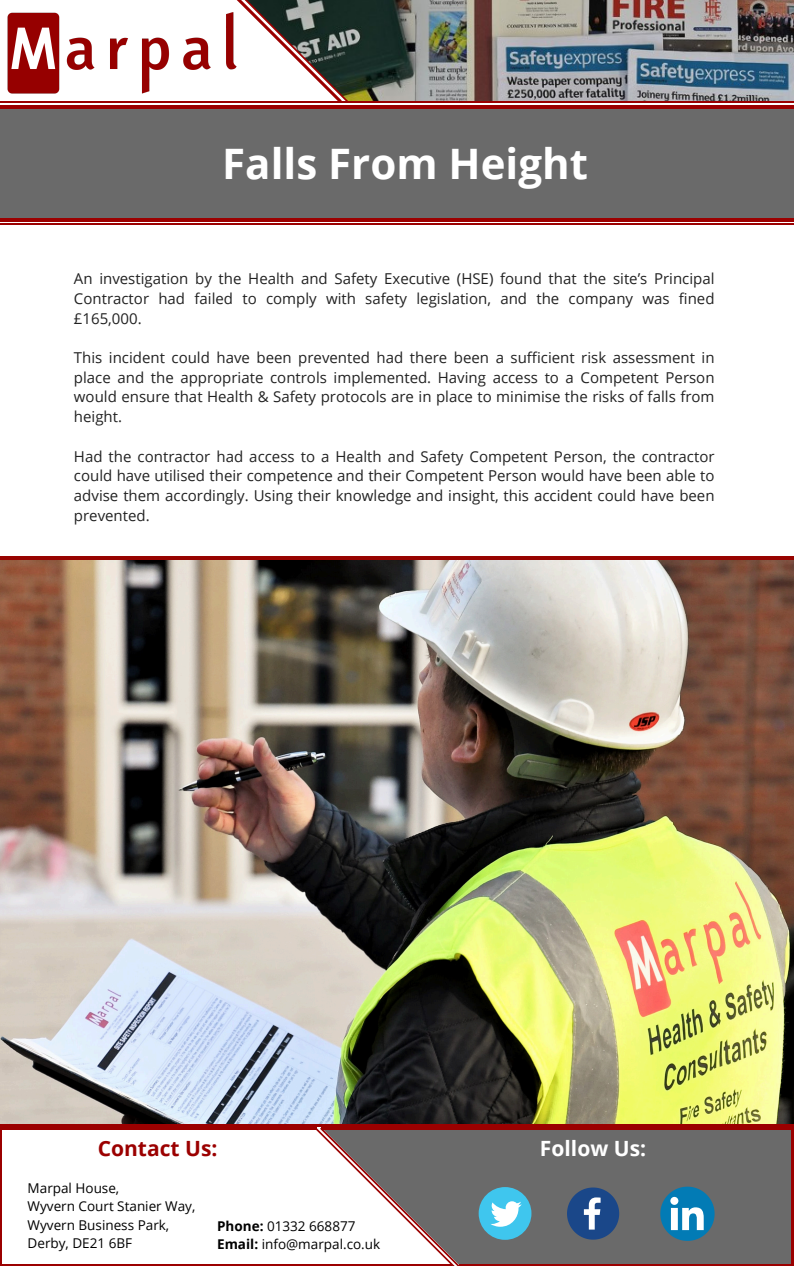
<style>
.page{position:relative;width:794px;height:1266px;background:#fff}
.page>*{position:absolute;margin:0;border:0;box-sizing:border-box;transform-origin:0 0}
.t1{font:700 42px "Open Sans";color:#fff}
.t2{font:700 21px "Open Sans";color:#9b0000}
.t3{font:700 21px "Open Sans";color:#fff}
.t4{font:15px/19.6px "Open Sans";color:#222;text-align:justify}
.t5{font:13.5px "Open Sans";color:#000}
.s1{font-weight:700}
</style>
<div class="page">
<img style="left:368px;top:0;width:425px;height:101px">
<img style="left:0;top:560px;width:793px;height:564px">
<div style="left:0;top:102px;width:793px;height:122px;background:linear-gradient(to right,#fff,#fff)"></div>
<svg style="left:43px;top:0;width:325px;height:105px"></svg>
<div style="left:0;top:106px;width:793px;height:113px;background:#6a6a6a"></div>
<hr style="left:0;top:105px;width:793px;height:3px;background:#9b0000">
<hr style="left:0;top:218px;width:793px;height:3px;background:#9b0000">
<hr style="left:0;top:223px;width:793px;height:2px;background:#9b0000">
<hr style="left:0;top:101px;width:793px;height:2px;background:#9b0000">
<img style="left:7px;top:8px;width:183px;height:90px">
<svg style="left:190px;top:0;width:158px;height:101px"></svg>
<hr style="left:0;top:556px;width:793px;height:4px;background:#970300">
<div style="left:458px;top:1129px;width:335px;height:137px;background:#6a6a6a"></div>
<hr style="left:320px;top:1127px;width:473px;height:2px;background:#9b0000">
<hr style="left:458px;top:1264px;width:335px;height:2px;background:#9b0000">
<svg style="left:314px;top:1127px;width:150px;height:139px"></svg>
<hr style="left:0;top:1127px;width:316px;height:2px;background:#9b0000">
<hr style="left:0;top:1264px;width:452px;height:2px;background:#9b0000">
<hr style="left:0;top:1127px;width:2px;height:139px;background:#9b0000">
<hr style="left:791px;top:1127px;width:2px;height:139px;background:#9b0000">
<svg style="left:567px;top:1187px;width:52px;height:52px"></svg>
<div style="left:478px;top:1187px;width:53px;height:52px;background:#3fc6ee;border-radius:50%"></div>
<svg style="left:491px;top:1201px;width:30px;height:25px"></svg>
<svg style="left:660px;top:1186px;width:54px;height:54px"></svg>
<hr style="left:0;top:1124px;width:793px;height:2px;background:#9b0000">
<p class="t1" style="left:222px;top:134px;width:367px">Falls From Height</p>
<p class="t4" style="left:74px;top:269px;width:641px">An investigation by the Health and Safety Executive (HSE) found that the site’s Principal Contractor had failed to comply with safety legislation, and the company was fined £165,000.</p>
<h1 class="t4" style="left:74px;top:347px;width:641px">This incident could have been prevented had there been a sufficient risk assessment in place and the appropriate controls implemented. Having access to a Competent Person would ensure that Health &amp; Safety protocols are in place to minimise the risks of falls from height.</h1>
<h3 class="t4" style="left:74px;top:446px;width:641px">Had the contractor had access to a Health and Safety Competent Person, the contractor could have utilised their competence and their Competent Person would have been able to advise them accordingly. Using their knowledge and insight, this accident could have been prevented.</h3>
<h3 class="t2" style="left:98px;top:1133px;width:121px">Contact Us:</h3>
<h3 class="t3" style="left:539px;top:1133px;width:108px">Follow Us:</h3>
<h2 class="t5" style="left:28px;top:1178px;width:93px">Marpal House,</h2>
<p class="t5" style="left:28px;top:1197px;width:169px">Wyvern Court Stanier Way,</p>
<p class="t5" style="left:28px;top:1215px;width:143px">Wyvern Business Park,</p>
<p class="t5" style="left:28px;top:1234px;width:106px">Derby, DE21 6BF</p>
<p class="t5" style="left:217px;top:1216px;width:140px"><span class="s1">Phone:</span> 01332 668877</p>
<p class="t5" style="left:217px;top:1234px;width:164px"><span class="s1">Email:</span> info@marpal.co.uk</p>
</div>
